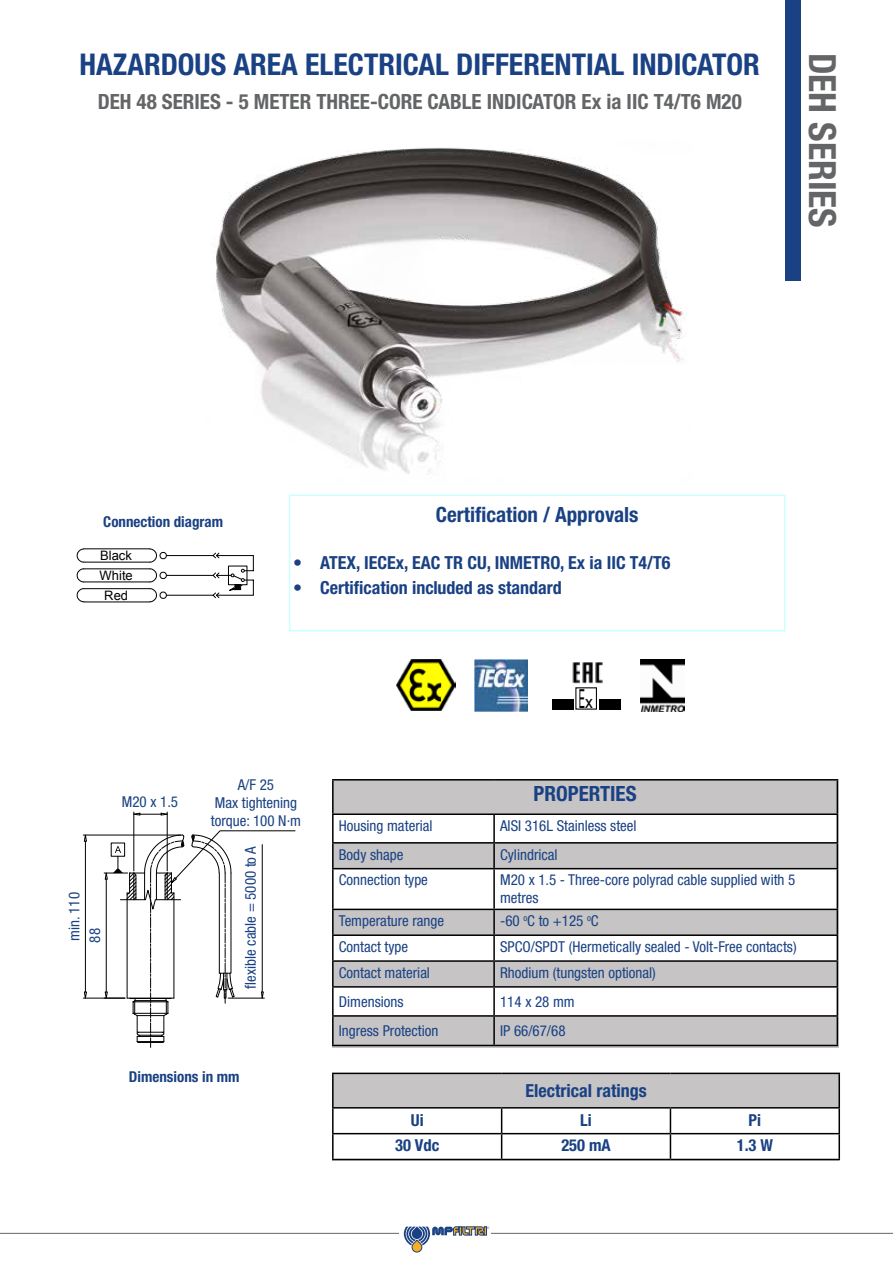
<style>
.page{position:relative;width:893px;height:1263px;background:#fff}
.page>*{position:absolute;margin:0;border:0;box-sizing:border-box;transform-origin:0 0}
.t1{font:700 condensed 37.5px "Helvetica Neue LT Std";color:#646567}
.t2{font:700 condensed 30px "Helvetica Neue LT Std";color:#194183}
.t3{font:26.25px "Arial Narrow";color:#000;scale:.44 1}
.t4{font:700 condensed 21px "Helvetica Neue LT Std";color:#646567}
.t5{font:700 condensed 21px "Helvetica Neue LT Std";color:#194183}
.t6{font:700 condensed 18px "Helvetica Neue LT Std";color:#194183}
.t7{font:700 condensed 16.5px "Helvetica Neue LT Std";color:#194183}
.t8{font:condensed 15px/18px "Helvetica Neue LT Std";color:#194183}
.t9{font:700 condensed 15px "Helvetica Neue LT Std";color:#194183}
.t10{font:13.05px/19.8px "Arial";color:#000;text-align:center}
.s1{font-size:17.55px}
</style>
<div class="page">
<div style="left:289px;top:494px;width:496px;height:137px;border:2px solid #cff"></div>
<img style="left:396px;top:659px;width:60px;height:51px">
<img style="left:475px;top:659px;width:52px;height:52px">
<img style="left:640px;top:659px;width:44px;height:52px">
<div style="left:332px;top:779px;width:507px;height:269px;background:#c6c4c5"></div>
<svg style="left:334px;top:815px;width:503px;height:200px;fill:#fff"></svg>
<hr style="left:332px;top:779px;width:162px;height:1px;background:#000">
<hr style="left:332px;top:780px;width:2px;height:33px;background:#000">
<hr style="left:494px;top:779px;width:344px;height:1px;background:#000">
<hr style="left:837px;top:780px;width:1px;height:33px;background:#000">
<hr style="left:332px;top:813px;width:162px;height:2px;background:#000">
<hr style="left:332px;top:815px;width:2px;height:27px;background:#000">
<hr style="left:494px;top:813px;width:344px;height:2px;background:#000">
<hr style="left:493px;top:815px;width:2px;height:27px;background:#000">
<hr style="left:332px;top:842px;width:162px;height:1px;background:#000">
<hr style="left:332px;top:843px;width:2px;height:25px;background:#000">
<hr style="left:494px;top:842px;width:344px;height:1px;background:#000">
<hr style="left:493px;top:843px;width:2px;height:25px;background:#000">
<svg style="left:837px;top:815px;width:1px;height:53px"></svg>
<hr style="left:332px;top:868px;width:162px;height:1px;background:#000">
<hr style="left:332px;top:869px;width:2px;height:40px;background:#000">
<hr style="left:494px;top:868px;width:344px;height:1px;background:#000">
<hr style="left:493px;top:869px;width:2px;height:40px;background:#000">
<hr style="left:837px;top:869px;width:1px;height:40px;background:#000">
<hr style="left:332px;top:909px;width:162px;height:1px;background:#000">
<hr style="left:332px;top:910px;width:2px;height:24px;background:#000">
<hr style="left:494px;top:909px;width:344px;height:1px;background:#000">
<hr style="left:493px;top:910px;width:2px;height:24px;background:#000">
<hr style="left:332px;top:934px;width:162px;height:2px;background:#000">
<hr style="left:332px;top:936px;width:2px;height:24px;background:#000">
<hr style="left:494px;top:934px;width:344px;height:2px;background:#000">
<hr style="left:493px;top:936px;width:2px;height:24px;background:#000">
<hr style="left:332px;top:960px;width:162px;height:2px;background:#000">
<hr style="left:332px;top:962px;width:2px;height:24px;background:#000">
<hr style="left:494px;top:960px;width:344px;height:2px;background:#000">
<hr style="left:493px;top:962px;width:2px;height:24px;background:#000">
<hr style="left:332px;top:986px;width:162px;height:2px;background:#000">
<hr style="left:332px;top:988px;width:2px;height:27px;background:#000">
<hr style="left:494px;top:986px;width:344px;height:2px;background:#000">
<hr style="left:493px;top:988px;width:2px;height:27px;background:#000">
<hr style="left:332px;top:1015px;width:162px;height:2px;background:#000">
<hr style="left:332px;top:1017px;width:2px;height:28px;background:#000">
<hr style="left:494px;top:1015px;width:344px;height:2px;background:#000">
<hr style="left:493px;top:1017px;width:2px;height:28px;background:#000">
<svg style="left:837px;top:910px;width:1px;height:135px"></svg>
<hr style="left:332px;top:1045px;width:162px;height:1px;background:#000">
<hr style="left:494px;top:1045px;width:344px;height:1px;background:#000">
<div style="left:332px;top:1072px;width:507px;height:88px;background:#c6c4c5"></div>
<hr style="left:332px;top:1072px;width:170px;height:2px;background:#000">
<hr style="left:332px;top:1074px;width:2px;height:33px;background:#000">
<hr style="left:502px;top:1072px;width:168px;height:2px;background:#000">
<hr style="left:670px;top:1072px;width:170px;height:2px;background:#000">
<hr style="left:838px;top:1074px;width:2px;height:33px;background:#000">
<hr style="left:332px;top:1107px;width:170px;height:1px;background:#000">
<hr style="left:502px;top:1107px;width:168px;height:1px;background:#000">
<hr style="left:670px;top:1107px;width:170px;height:1px;background:#000">
<hr style="left:332px;top:1133px;width:170px;height:1px;background:#000">
<hr style="left:670px;top:1133px;width:170px;height:1px;background:#000">
<hr style="left:332px;top:1108px;width:2px;height:25px;background:#000">
<hr style="left:838px;top:1108px;width:2px;height:25px;background:#000">
<hr style="left:332px;top:1134px;width:2px;height:25px;background:#000">
<svg style="left:333px;top:1108px;width:506px;height:51px;background:#f1f1f1"></svg>
<hr style="left:838px;top:1134px;width:2px;height:25px;background:#000">
<hr style="left:332px;top:1159px;width:170px;height:1px;background:#000">
<hr style="left:502px;top:1159px;width:168px;height:1px;background:#000">
<hr style="left:670px;top:1159px;width:170px;height:1px;background:#000">
<div style="left:785px;top:0;width:16px;height:281px;background:#194183"></div>
<hr style="left:0;top:1233px;width:893px;height:1px;background:#666">
<svg style="left:404px;top:1226px;width:85px;height:26px"></svg>
<img style="left:214px;top:148px;width:471px;height:327px">
<img style="left:572px;top:662px;width:31px;height:21px">
<div style="left:552px;top:699px;width:22px;height:10px;background:#000"></div>
<div style="left:599px;top:699px;width:22px;height:10px;background:#000"></div>
<hr style="left:167px;top:595px;width:46px;height:1px;background:#000">
<hr style="left:167px;top:575px;width:46px;height:1px;background:#000">
<hr style="left:167px;top:555px;width:46px;height:1px;background:#000">
<hr style="left:84px;top:569px;width:66px;height:1px;background:#000">
<hr style="left:84px;top:582px;width:66px;height:1px;background:#000">
<svg style="left:149px;top:548px;width:18px;height:34px"></svg>
<hr style="left:84px;top:549px;width:66px;height:1px;background:#000">
<hr style="left:84px;top:562px;width:66px;height:1px;background:#000">
<svg style="left:77px;top:548px;width:7px;height:34px"></svg>
<svg style="left:149px;top:588px;width:18px;height:14px"></svg>
<hr style="left:84px;top:588px;width:66px;height:1px;background:#000">
<hr style="left:84px;top:602px;width:66px;height:1px;background:#000">
<svg style="left:77px;top:588px;width:7px;height:14px"></svg>
<svg style="left:212px;top:552px;width:42px;height:46px"></svg>
<hr style="left:167px;top:812px;width:1px;height:59px;background:#000">
<hr style="left:134px;top:812px;width:1px;height:59px;background:#000">
<svg style="left:133px;top:813px;width:35px;height:2px"></svg>
<hr style="left:83px;top:998px;width:42px;height:1px;background:#000">
<hr style="left:83px;top:835px;width:98px;height:1px;background:#000">
<hr style="left:85px;top:841px;width:1px;height:151px;background:#000">
<svg style="left:84px;top:991px;width:3px;height:8px"></svg>
<svg style="left:84px;top:834px;width:3px;height:8px"></svg>
<svg style="left:104px;top:830px;width:191px;height:217px"></svg>
<h2 class="t2" style="left:80px;top:47px;width:682px">HAZARDOUS AREA ELECTRICAL DIFFERENTIAL INDICATOR</h2>
<h3 class="t4" style="left:98px;top:89px;width:646px">DEH 48 SERIES - 5 METER THREE-CORE CABLE INDICATOR Ex ia IIC T4/T6 M20</h3>
<h1 class="t1" style="left:845px;top:53px;width:176px;rotate:90deg">DEH SERIES</h1>
<p class="t9" style="left:103px;top:512px;width:121px">Connection diagram</p>
<p class="t10" style="left:100px;top:545px;width:35px">Black<br>White<br>Red</p>
<h3 class="t5" style="left:436px;top:502px;width:204px">Certification / Approvals</h3>
<p class="t6" style="left:293px;top:552px;width:379px">• ATEX, IECEx, EAC TR CU, INMETRO, Ex ia IIC T4/T6</p>
<p class="t6" style="left:293px;top:577px;width:270px">• Certification included as standard</p>
<h3 class="t3" style="left:579px;top:679px;width:33px">E<span class="s1">x</span></h3>
<p class="t8" style="left:122px;top:792px;width:58px">M20 x 1.5</p>
<p class="t8" style="left:64px;top:942px;width:52px;line-height:20.9px;rotate:-90deg">min. 110<br>88</p>
<p class="t8" style="left:211px;top:775px;width:92px;text-align:center">A/F 25<br>Max tightening torque: 100 N m.</p>
<p class="t8" style="left:241px;top:989px;width:144px;rotate:-90deg">flexible cable = 5000 to A</p>
<p class="t9" style="left:129px;top:1068px;width:112px">Dimensions in mm</p>
<h3 class="t5" style="left:534px;top:781px;width:105px">PROPERTIES</h3>
<p class="t8" style="left:339px;top:816px;width:95px">Housing material</p>
<p class="t8" style="left:500px;top:816px;width:138px">AISI 316L Stainless steel</p>
<p class="t8" style="left:339px;top:845px;width:66px">Body shape</p>
<p class="t8" style="left:500px;top:845px;width:59px">Cylindrical</p>
<p class="t8" style="left:339px;top:871px;width:91px">Connection type</p>
<p class="t8" style="left:500px;top:871px;width:297px">M20 x 1.5 - Three-core polyrad cable supplied with 5 metres</p>
<p class="t8" style="left:339px;top:912px;width:107px">Temperature range</p>
<p class="t8" style="left:500px;top:912px;width:100px">-60 <sup>o</sup>C to +125 <sup>o</sup>C</p>
<p class="t8" style="left:339px;top:937px;width:71px">Contact type</p>
<p class="t8" style="left:500px;top:937px;width:298px">SPCO/SPDT (Hermetically sealed - Volt-Free contacts)</p>
<p class="t8" style="left:339px;top:963px;width:93px">Contact material</p>
<p class="t8" style="left:500px;top:963px;width:157px">Rhodium (tungsten optional)</p>
<p class="t8" style="left:339px;top:992px;width:66px">Dimensions</p>
<p class="t8" style="left:500px;top:992px;width:76px">114 x 28 mm</p>
<p class="t8" style="left:339px;top:1022px;width:101px">Ingress Protection</p>
<p class="t8" style="left:500px;top:1022px;width:67px">IP 66/67/68</p>
<p class="t6" style="left:525px;top:1080px;width:123px">Electrical ratings</p>
<p class="t7" style="left:411px;top:1110px;width:14px">Ui</p>
<p class="t7" style="left:580px;top:1110px;width:13px">Li</p>
<p class="t7" style="left:749px;top:1110px;width:14px">Pi</p>
<p class="t7" style="left:395px;top:1135px;width:46px">30 Vdc</p>
<p class="t7" style="left:561px;top:1135px;width:51px">250 mA</p>
<p class="t7" style="left:737px;top:1135px;width:38px">1.3 W</p>
</div>
